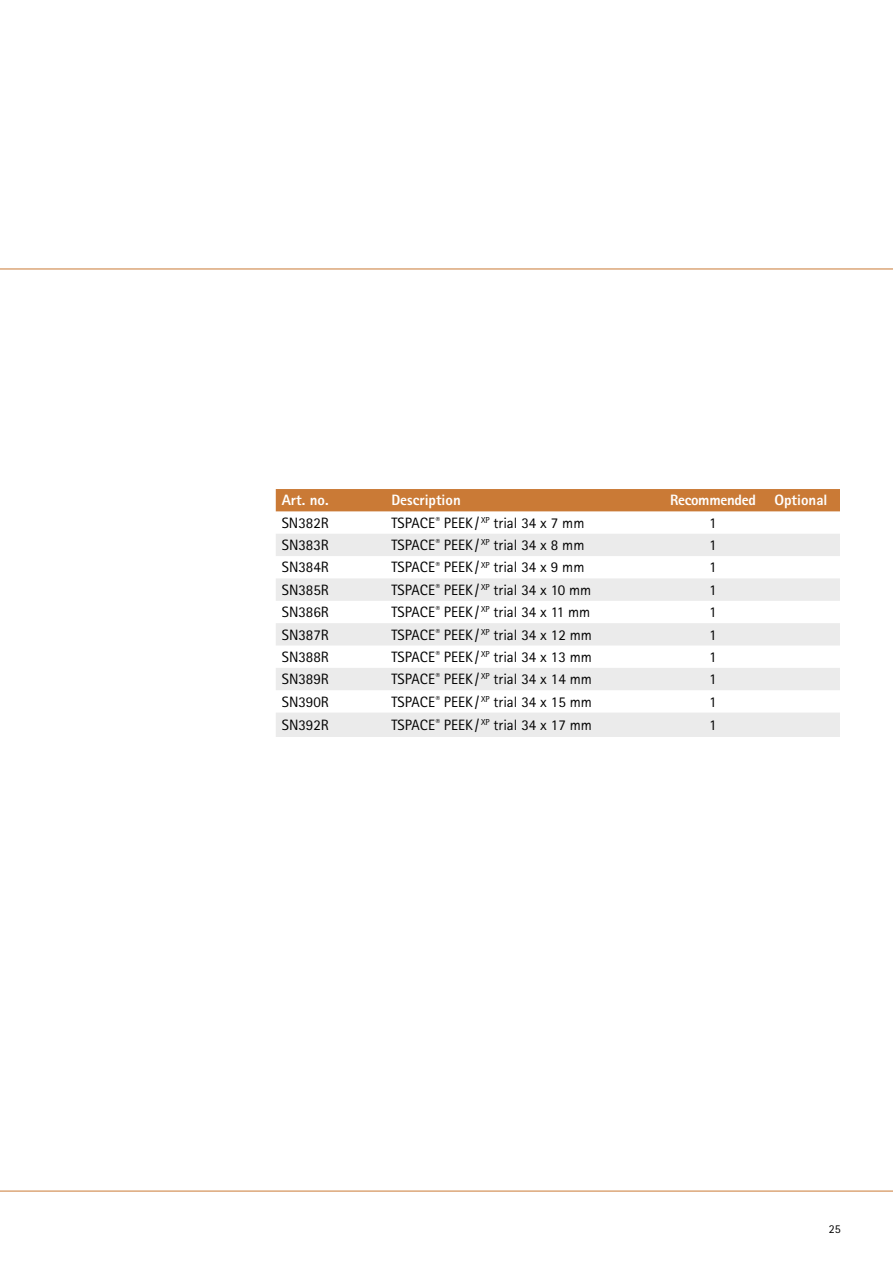
<style>
.page{position:relative;width:893px;height:1263px;background:#fff}
.page>*{position:absolute;margin:0;border:0;box-sizing:border-box;transform-origin:0 0}
.t1{font:15px "Rotis Sans Serif Pro";color:#000}
.t2{font:800 15px "Rotis Sans Serif Pro";color:#fff}
.t3{font:12px "Rotis Sans Serif Pro";color:#000}
</style>
<div class="page">
<hr style="left:0;top:1191px;width:893px;height:1px;background:#ca7a36">
<div style="left:276px;top:489px;width:564px;height:22px;background:#ca7a36"></div>
<svg style="left:276px;top:534px;width:564px;height:203px;fill:#ebebeb"></svg>
<hr style="left:0;top:269px;width:893px;height:1px;background:#ca7a36">
<p class="t2" style="left:282px;top:491px;width:48px">Art. no.</p>
<p class="t2" style="left:391px;top:491px;width:71px">Description</p>
<p class="t2" style="left:670px;top:491px;width:159px">Recommended Optional</p>
<p class="t1" style="left:282px;top:514px;width:49px">SN382R</p>
<p class="t1" style="left:391px;top:514px;width:195px">TSPACE<sup>®</sup> PEEK/ <sup>XP</sup> trial 34 x 7 mm</p>
<p class="t1" style="left:709px;top:514px;width:9px">1</p>
<p class="t1" style="left:282px;top:536px;width:49px">SN383R</p>
<p class="t1" style="left:391px;top:536px;width:195px">TSPACE<sup>®</sup> PEEK/ <sup>XP</sup> trial 34 x 8 mm</p>
<p class="t1" style="left:709px;top:536px;width:9px">1</p>
<p class="t1" style="left:282px;top:558px;width:49px">SN384R</p>
<p class="t1" style="left:391px;top:558px;width:195px">TSPACE<sup>®</sup> PEEK/ <sup>XP</sup> trial 34 x 9 mm</p>
<p class="t1" style="left:709px;top:558px;width:9px">1</p>
<p class="t1" style="left:282px;top:581px;width:49px">SN385R</p>
<p class="t1" style="left:391px;top:581px;width:202px">TSPACE<sup>®</sup> PEEK/ <sup>XP</sup> trial 34 x 10 mm</p>
<p class="t1" style="left:709px;top:581px;width:9px">1</p>
<p class="t1" style="left:282px;top:603px;width:49px">SN386R</p>
<p class="t1" style="left:391px;top:603px;width:200px">TSPACE<sup>®</sup> PEEK/ <sup>XP</sup> trial 34 x 11 mm</p>
<p class="t1" style="left:709px;top:603px;width:9px">1</p>
<p class="t1" style="left:282px;top:626px;width:49px">SN387R</p>
<p class="t1" style="left:391px;top:626px;width:202px">TSPACE<sup>®</sup> PEEK/ <sup>XP</sup> trial 34 x 12 mm</p>
<p class="t1" style="left:709px;top:626px;width:9px">1</p>
<p class="t1" style="left:282px;top:648px;width:49px">SN388R</p>
<p class="t1" style="left:391px;top:648px;width:202px">TSPACE<sup>®</sup> PEEK/ <sup>XP</sup> trial 34 x 13 mm</p>
<p class="t1" style="left:709px;top:648px;width:9px">1</p>
<p class="t1" style="left:282px;top:670px;width:49px">SN389R</p>
<p class="t1" style="left:391px;top:670px;width:202px">TSPACE<sup>®</sup> PEEK/ <sup>XP</sup> trial 34 x 14 mm</p>
<p class="t1" style="left:709px;top:670px;width:9px">1</p>
<p class="t1" style="left:282px;top:693px;width:49px">SN390R</p>
<p class="t1" style="left:391px;top:693px;width:202px">TSPACE<sup>®</sup> PEEK/ <sup>XP</sup> trial 34 x 15 mm</p>
<p class="t1" style="left:709px;top:693px;width:9px">1</p>
<p class="t1" style="left:282px;top:716px;width:49px">SN392R</p>
<p class="t1" style="left:391px;top:716px;width:202px">TSPACE<sup>®</sup> PEEK/ <sup>XP</sup> trial 34 x 17 mm</p>
<p class="t1" style="left:709px;top:716px;width:9px">1</p>
<p class="t3" style="left:829px;top:1222px;width:13px">25</p>
</div>
